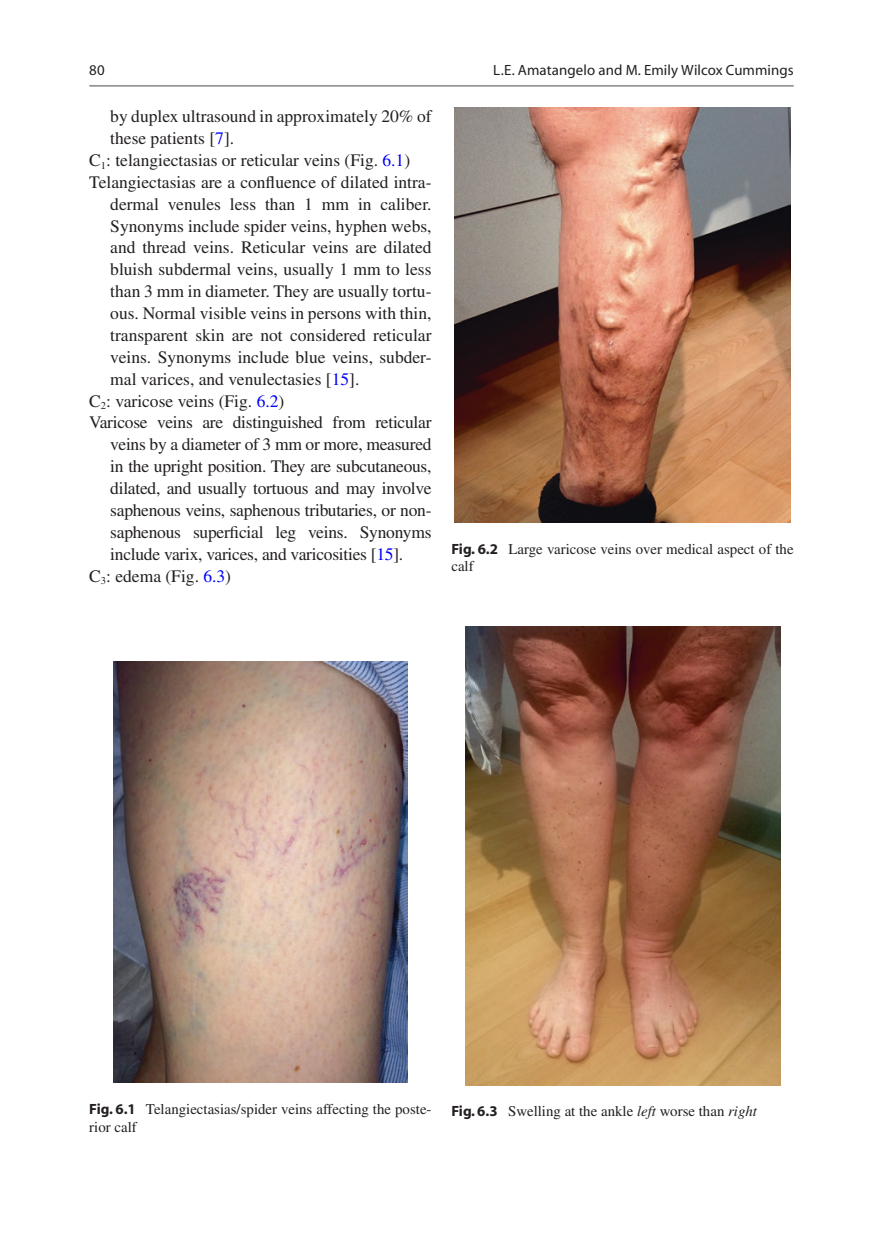
<style>
.page{position:relative;width:883px;height:1260px;background:#fff}
.page>*{position:absolute;margin:0;border:0;box-sizing:border-box;transform-origin:0 0}
.t1{font:17.5px "Clxpfw Times";color:#231f20}
.t2{font:14.88px/17.5px "Clxpfw Times";color:#231f20}
.t3{font:14.88px "Yqtmjf Myriad";letter-spacing:.005em;color:#231f20}
.t4{font:14.88px "Vyvhct Myriad";color:#231f20}
.s1{color:#0000fa}
.s2{font-family:"Btfjfb Myriad";font-weight:700}
.s3{font-family:"Mcnstf Times";font-style:italic}
</style>
<div class="page">
<img style="left:113px;top:662px;width:294px;height:421px">
<img style="left:455px;top:107px;width:336px;height:415px">
<img style="left:465px;top:626px;width:315px;height:459px">
<hr style="left:89px;top:85px;width:705px;height:2px;background:#939598">
<p class="t4" style="left:89px;top:63px;width:17px">80</p>
<p class="t1" style="left:110px;top:107px;width:323px">by duplex ultrasound in approximately 20% of</p>
<p class="t1" style="left:110px;top:128px;width:125px">these patients [<span class="s1">7</span>].</p>
<p class="t1" style="left:89px;top:150px;width:322px">C<sub>1</sub>: telangiectasias or reticular veins (Fig. <span class="s1">6.1</span>)</p>
<p class="t1" style="left:89px;top:172px;width:344px">Telangiectasias are a confluence of dilated intra-</p>
<p class="t1" style="left:110px;top:194px;width:323px">dermal venules less than 1 mm in caliber.</p>
<p class="t1" style="left:110px;top:216px;width:323px">Synonyms include spider veins, hyphen webs,</p>
<p class="t1" style="left:110px;top:238px;width:323px">and thread veins. Reticular veins are dilated</p>
<p class="t1" style="left:110px;top:260px;width:323px">bluish subdermal veins, usually 1 mm to less</p>
<p class="t1" style="left:110px;top:282px;width:323px">than 3 mm in diameter. They are usually tortu-</p>
<p class="t1" style="left:110px;top:303px;width:323px">ous. Normal visible veins in persons with thin,</p>
<p class="t1" style="left:110px;top:325px;width:323px">transparent skin are not considered reticular</p>
<p class="t1" style="left:110px;top:347px;width:323px">veins. Synonyms include blue veins, subder-</p>
<p class="t1" style="left:110px;top:369px;width:251px">mal varices, and venulectasies [<span class="s1">15</span>].</p>
<p class="t1" style="left:89px;top:391px;width:197px">C<sub>2</sub>: varicose veins (Fig. <span class="s1">6.2</span>)</p>
<p class="t1" style="left:89px;top:413px;width:344px">Varicose veins are distinguished from reticular</p>
<p class="t1" style="left:110px;top:435px;width:323px">veins by a diameter of 3 mm or more, measured</p>
<p class="t1" style="left:110px;top:457px;width:323px">in the upright position. They are subcutaneous,</p>
<p class="t1" style="left:110px;top:478px;width:323px">dilated, and usually tortuous and may involve</p>
<p class="t1" style="left:110px;top:500px;width:323px">saphenous veins, saphenous tributaries, or non-</p>
<p class="t1" style="left:110px;top:522px;width:323px">saphenous superficial leg veins. Synonyms</p>
<p class="t1" style="left:110px;top:544px;width:295px">include varix, varices, and varicosities [<span class="s1">15</span>].</p>
<p class="t1" style="left:89px;top:566px;width:143px">C<sub>3</sub>: edema (Fig. <span class="s1">6.3</span>)</p>
<p class="t3" style="left:493px;top:63px;width:302px">L.E. Amatangelo and M. Emily Wilcox Cummings</p>
<p class="t2" style="left:451px;top:540px;width:344px"><span class="s2">Fig. 6.2</span> Large varicose veins over medical aspect of the calf</p>
<p class="t2" style="left:89px;top:1100px;width:344px"><span class="s2">Fig. 6.1</span> Telangiectasias/spider veins affecting the poste&shy;rior calf</p>
<p class="t2" style="left:451px;top:1103px;width:307px"><span class="s2">Fig. 6.3</span> Swelling at the ankle <span class="s3">left</span> worse than <span class="s3">right</span></p>
</div>
